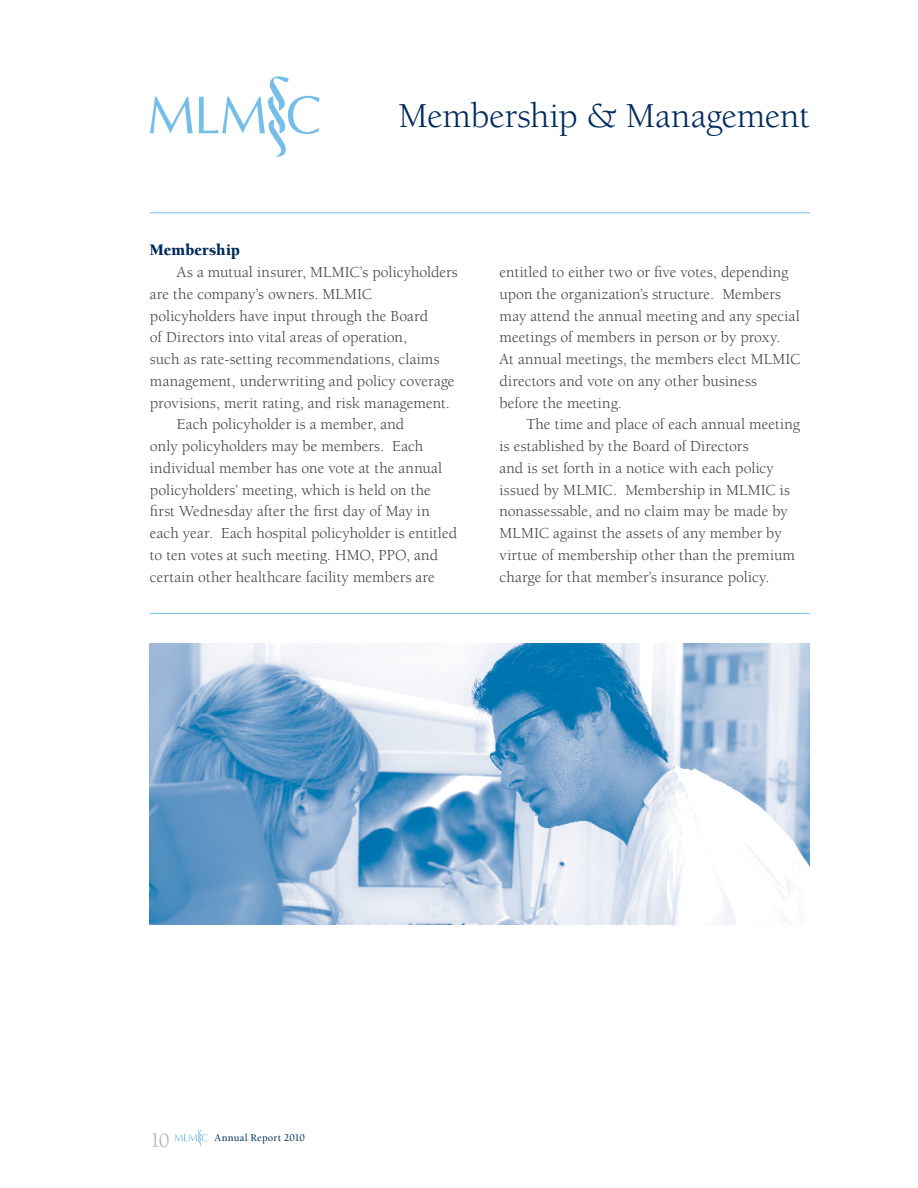
<style>
.page{position:relative;width:918px;height:1188px;background:#fff}
.page>*{position:absolute;margin:0;border:0;box-sizing:border-box;transform-origin:0 0}
.t1{font:36px "Berkeley";letter-spacing:-.01em;color:#002b5c}
.t2{font:21px "Berkeley";color:#afb1b4}
.t3{font:900 16.5px "Berkeley";letter-spacing:.005em;color:#002b5c}
.t4{font:15.75px/21.8px "Berkeley";letter-spacing:.005em;color:#414042}
.t5{font:500 10.5px "Berkeley";letter-spacing:.025em;color:#002b5c}
</style>
<div class="page">
<svg style="left:150px;top:97px;width:43px;height:36px"></svg>
<svg style="left:199px;top:76px;width:121px;height:81px"></svg>
<svg style="left:175px;top:1130px;width:33px;height:16px"></svg>
<hr style="left:150px;top:613px;width:660px;height:1px;background:#75bee9">
<hr style="left:150px;top:213px;width:660px;height:1px;background:#75bee9">
<img style="left:150px;top:644px;width:660px;height:281px">
<h1 class="t1" style="left:398px;top:96px;width:413px">Membership &amp; Management</h1>
<p class="t3" style="left:150px;top:241px;width:92px">Membership</p>
<p class="t4" style="left:177px;top:262px;width:282px">As a mutual insurer, MLMIC’s policyholders</p>
<p class="t4" style="left:150px;top:283px;width:224px">are the company’s owners. MLMIC</p>
<p class="t4" style="left:150px;top:305px;width:280px">policyholders have input through the Board</p>
<p class="t4" style="left:150px;top:327px;width:259px">of Directors into vital areas of operation,</p>
<p class="t4" style="left:150px;top:349px;width:291px">such as rate-setting recommendations, claims</p>
<p class="t4" style="left:150px;top:370px;width:306px">management, underwriting and policy coverage</p>
<p class="t4" style="left:150px;top:392px;width:302px">provisions, merit rating, and risk management.</p>
<p class="t4" style="left:177px;top:414px;width:229px">Each policyholder is a member, and</p>
<p class="t4" style="left:150px;top:436px;width:275px">only policyholders may be members. Each</p>
<p class="t4" style="left:150px;top:457px;width:294px">individual member has one vote at the annual</p>
<p class="t4" style="left:150px;top:479px;width:283px">policyholders’ meeting, which is held on the</p>
<p class="t4" style="left:150px;top:501px;width:281px">first Wednesday after the first day of May in</p>
<p class="t4" style="left:150px;top:523px;width:309px">each year. Each hospital policyholder is entitled</p>
<p class="t4" style="left:150px;top:544px;width:290px">to ten votes at such meeting. HMO, PPO, and</p>
<p class="t4" style="left:150px;top:566px;width:286px">certain other healthcare facility members are</p>
<p class="t4" style="left:500px;top:262px;width:302px">entitled to either two or five votes, depending upon the organization’s structure. Members may attend the annual meeting and any special meetings of members in person or by proxy.<br>At annual meetings, the members elect MLMIC directors and vote on any other business<br>before the meeting.</p>
<p class="t4" style="left:500px;top:414px;width:302px;text-indent:27px">The time and place of each annual meeting is established by the Board of Directors<br>and is set forth in a notice with each policy issued by MLMIC. Membership in MLMIC is nonassessable, and no claim may be made by MLMIC against the assets of any member by virtue of membership other than the premium charge for that member’s insurance policy.</p>
<h2 class="t2" style="left:150px;top:1129px;width:21px">10</h2>
<p class="t5" style="left:215px;top:1132px;width:92px">Annual Report 2010</p>
</div>
